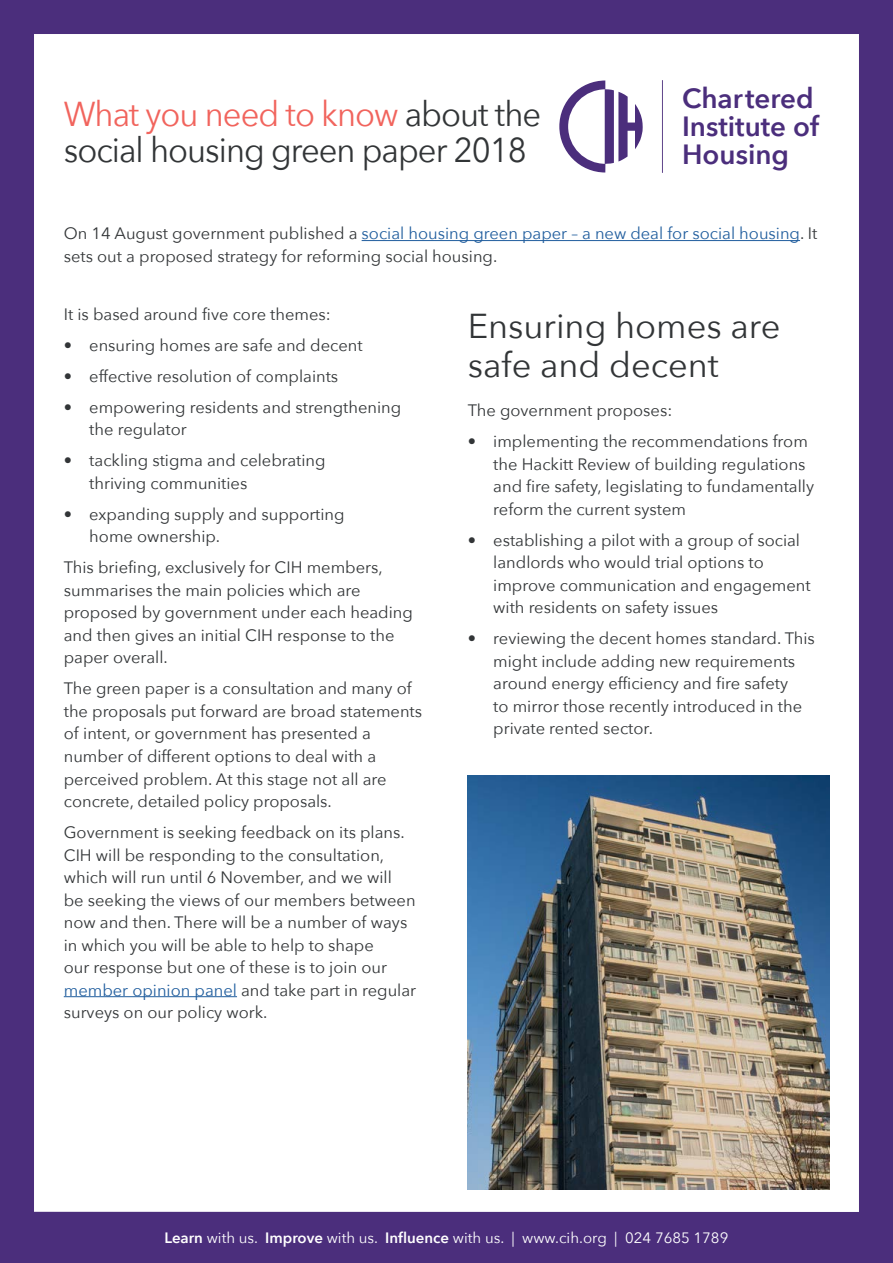
<style>
.page{position:relative;width:893px;height:1263px;background:#4b2e7c}
.page>*{position:absolute;margin:0;border:0;box-sizing:border-box;transform-origin:0 0}
.t1{font:34.5px/36px "Avenir Next";letter-spacing:-.03em;color:#323537;scale:.95 1}
.t2{font:34.5px/39px "Avenir Next";color:#323537}
.t3{font:600 27.75px/27.9px "Avenir Next";color:#4b2e7c}
.t4{font:16.5px/22.5px "Avenir Next";color:#323537}
.t5{font:15px "Avenir Next";color:#fff}
.s1{color:#f1645d}
.s2{color:#215e9e}
.s3{font-weight:600}
</style>
<div class="page">
<div style="left:34px;top:34px;width:825px;height:1178px;background:#fff"></div>
<hr style="left:64px;top:996px;width:173px;height:1px;background:#215e9e">
<hr style="left:362px;top:240px;width:438px;height:1px;background:#215e9e">
<svg style="left:559px;top:80px;width:84px;height:92px"></svg>
<hr style="left:662px;top:80px;width:1px;height:93px;background:#4b2e7c">
<img style="left:468px;top:775px;width:361px;height:414px">
<h1 class="t1" style="left:64px;top:94px;width:504px"><span class="s1">What you need to know</span> about the social housing green paper 2018</h1>
<h2 class="t3" style="left:682px;top:84px;width:138px">Chartered<br>Institute of<br>Housing</h2>
<p class="t4" style="left:64px;top:222px;width:755px">On 14 August government published a <span class="s2">social housing green paper – a new deal for social housing</span>. It sets out a proposed strategy for reforming social housing.</p>
<p class="t4" style="left:64px;top:302px;width:269px">It is based around five core themes:</p>
<p class="t4" style="left:64px;top:333px;width:300px">• ensuring homes are safe and decent</p>
<p class="t4" style="left:64px;top:364px;width:276px">• effective resolution of complaints</p>
<p class="t4" style="left:89px;top:395px;width:313px;text-indent:-26px">• empowering residents and strengthening the regulator</p>
<p class="t4" style="left:89px;top:449px;width:238px;text-indent:-26px">• tackling stigma and celebrating thriving communities</p>
<p class="t4" style="left:89px;top:502px;width:257px;text-indent:-26px">• expanding supply and supporting home ownership.</p>
<p class="t4" style="left:64px;top:556px;width:351px">This briefing, exclusively for CIH members, summarises the main policies which are proposed by government under each heading and then gives an initial CIH response to the paper overall.</p>
<p class="t4" style="left:64px;top:677px;width:360px">The green paper is a consultation and many of the proposals put forward are broad statements of intent, or government has presented a number of different options to deal with a perceived problem. At this stage not all are concrete, detailed policy proposals.</p>
<p class="t4" style="left:64px;top:820px;width:354px">Government is seeking feedback on its plans.<br>CIH will be responding to the consultation, which will run until 6 November, and we will<br>be seeking the views of our members between now and then. There will be a number of ways in which you will be able to help to shape<br>our response but one of these is to join our <span class="s2">member opinion panel</span> and take part in regular surveys on our policy work.</p>
<h1 class="t2" style="left:468px;top:305px;width:314px">Ensuring homes are safe and decent</h1>
<p class="t4" style="left:468px;top:399px;width:206px">The government proposes:</p>
<p class="t4" style="left:493px;top:430px;width:322px;text-indent:-26px">• implementing the recommendations from the Hackitt Review of building regulations and fire safety, legislating to fundamentally reform the current system</p>
<p class="t4" style="left:493px;top:528px;width:319px;text-indent:-26px">• establishing a pilot with a group of social landlords who would trial options to improve communication and engagement with residents on safety issues</p>
<p class="t4" style="left:493px;top:627px;width:323px;text-indent:-26px">• reviewing the decent homes standard. This might include adding new requirements around energy efficiency and fire safety<br>to mirror those recently introduced in the private rented sector.</p>
<p class="t5" style="left:165px;top:1225px;width:565px"><span class="s3">Learn</span> with us. <span class="s3">Improve</span> with us. <span class="s3">Influence</span> with us. | www.cih.org | 024 7685 1789</p>
</div>
